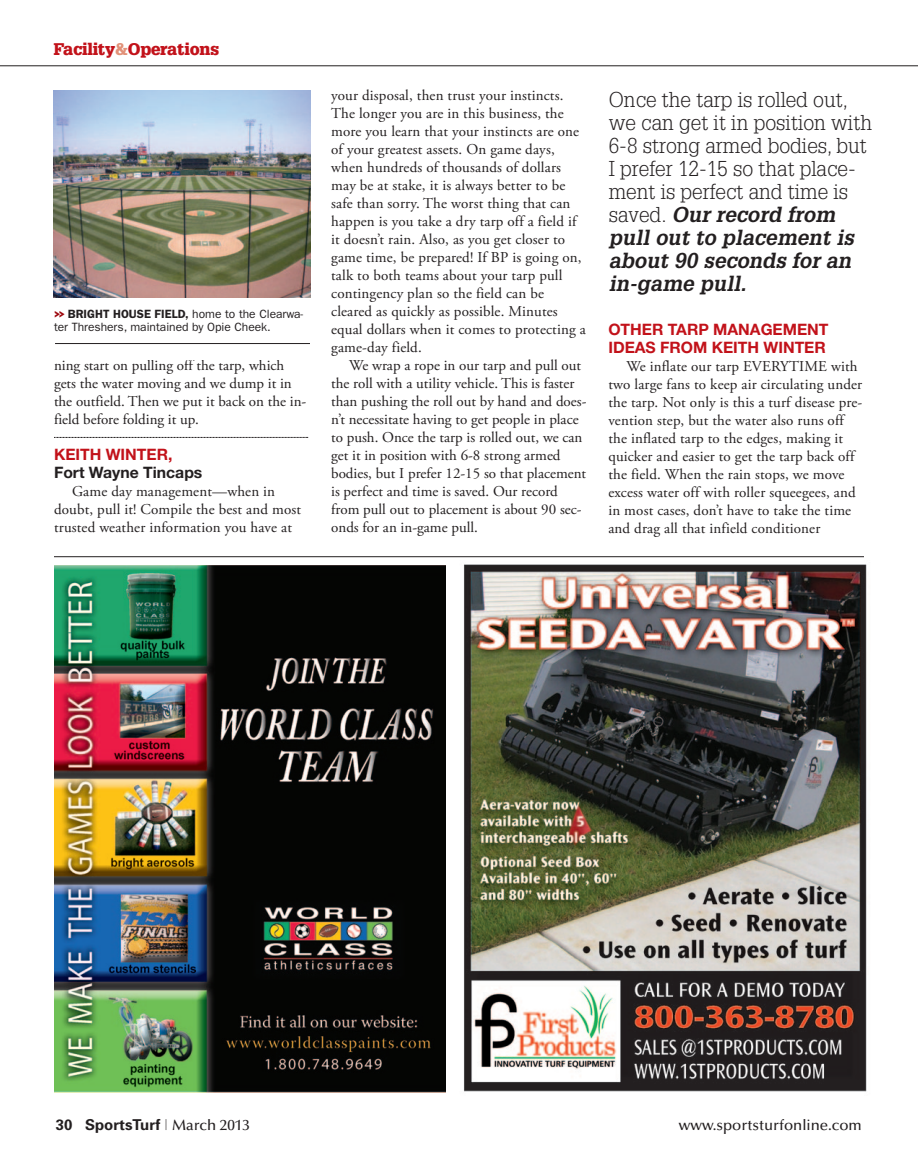
<style>
.page{position:relative;width:918px;height:1175px;background:#fff}
.page>*{position:absolute;margin:0;border:0;box-sizing:border-box;transform-origin:0 0}
.t1{font:300 21px/23.1px "Glypha";color:#231f20}
.t2{font:900 16.5px "Glypha";letter-spacing:-.01em;color:#c2121a}
.t3{font:700 15.75px/18px "Helvetica Neue";color:#c2121a}
.t4{font:700 15.75px "Helvetica Neue";color:#231f20}
.t5{font:15px/18px "Adobe Garamond Pro";letter-spacing:.01em;color:#231f20}
.t6{font:500 15px "Optima";color:#231f20}
.t7{font:700 15px "Univers";color:#231f20}
.t8{font:12px/13.5px "Franklin Gothic";color:#231f20}
.s1{color:#e29279}
.s2{font-family:"Knockout HTF94 Ultmt Sumo";font-size:11.25px;color:#9d070d}
.s3{font-weight:600}
.s4{font-weight:700;font-style:italic}
.s5{font-weight:100;font-stretch:ultra-condensed}
.s6{font-family:"Optima";font-weight:500}
</style>
<div class="page">
<hr style="left:0;top:66px;width:918px;height:1px;background:#231f20">
<hr style="left:54px;top:556px;width:810px;height:1px;background:#231f20">
<img style="left:53px;top:90px;width:258px;height:208px">
<svg style="left:54px;top:437px;width:254px;height:1px"></svg>
<hr style="left:55px;top:343px;width:255px;height:1px;background:#231f20">
<img style="left:54px;top:565px;width:392px;height:527px">
<img style="left:463px;top:564px;width:404px;height:528px">
<p class="t2" style="left:54px;top:39px;width:167px">Facility<span class="s1">&amp;</span>Operations</p>
<p class="t8" style="left:54px;top:307px;width:251px"><span class="s2">&gt;&gt;</span> <span class="s3">BRIGHT HOUSE FIELD,</span> home to the Clearwa&shy;ter Threshers, maintained by Opie Cheek.</p>
<p class="t5" style="left:54px;top:358px;width:254px">ning start on pulling off the tarp, which gets the water moving and we dump it in the outfield. Then we put it back on the in&shy;field before folding it up.</p>
<p class="t3" style="left:54px;top:445px;width:120px">KEITH WINTER,</p>
<p class="t4" style="left:54px;top:463px;width:150px">Fort Wayne Tincaps</p>
<p class="t5" style="left:54px;top:484px;width:249px;text-indent:18px">Game day management—when in doubt, pull it! Compile the best and most trusted weather information you have at</p>
<p class="t5" style="left:331px;top:87px;width:256px">your disposal, then trust your instincts.<br>The longer you are in this business, the more you learn that your instincts are one of your greatest assets. On game days, when hundreds of thousands of dollars may be at stake, it is always better to be safe than sorry. The worst thing that can happen is you take a dry tarp off a field if it doesn’t rain. Also, as you get closer to game time, be prepared! If BP is going on, talk to both teams about your tarp pull contingency plan so the field can be cleared as quickly as possible. Minutes equal dollars when it comes to protecting a game-day field.</p>
<p class="t5" style="left:331px;top:357px;width:257px;text-indent:18px">We wrap a rope in our tarp and pull out the roll with a utility vehicle. This is faster than pushing the roll out by hand and does&shy;n’t necessitate having to get people in place to push. Once the tarp is rolled out, we can get it in position with 6-8 strong armed bodies, but I prefer 12-15 so that placement is perfect and time is saved. Our record from pull out to placement is about 90 sec&shy;onds for an in-game pull.</p>
<h1 class="t1" style="left:609px;top:88px;width:265px">Once the tarp is rolled out, we can get it in position with<br>6-8 strong armed bodies, but<br>I prefer 12-15 so that place&shy;ment is perfect and time is<br>s a v e d . <span class="s4">Our record from pull out to placement is about 90 seconds for an in-game pull.</span></h1>
<p class="t3" style="left:608px;top:320px;width:222px">OTHER TARP MANAGEMENT<br>IDEAS FROM KEITH WINTER</p>
<p class="t5" style="left:608px;top:359px;width:255px;text-indent:18px">We inflate our tarp EVERYTIME with two large fans to keep air circulating under the tarp. Not only is this a turf disease pre&shy;vention step, but the water also runs off the inflated tarp to the edges, making it quicker and easier to get the tarp back off the field. When the rain stops, we move excess water off with roller squeegees, and in most cases, don’t have to take the time and drag all that infield conditioner</p>
<p class="t7" style="left:56px;top:1114px;width:195px">30 SportsTurf <span class="s5">|</span> <span class="s6">March 2013</span></p>
<p class="t6" style="left:679px;top:1116px;width:184px">www.sportsturfonline.com</p>
</div>
